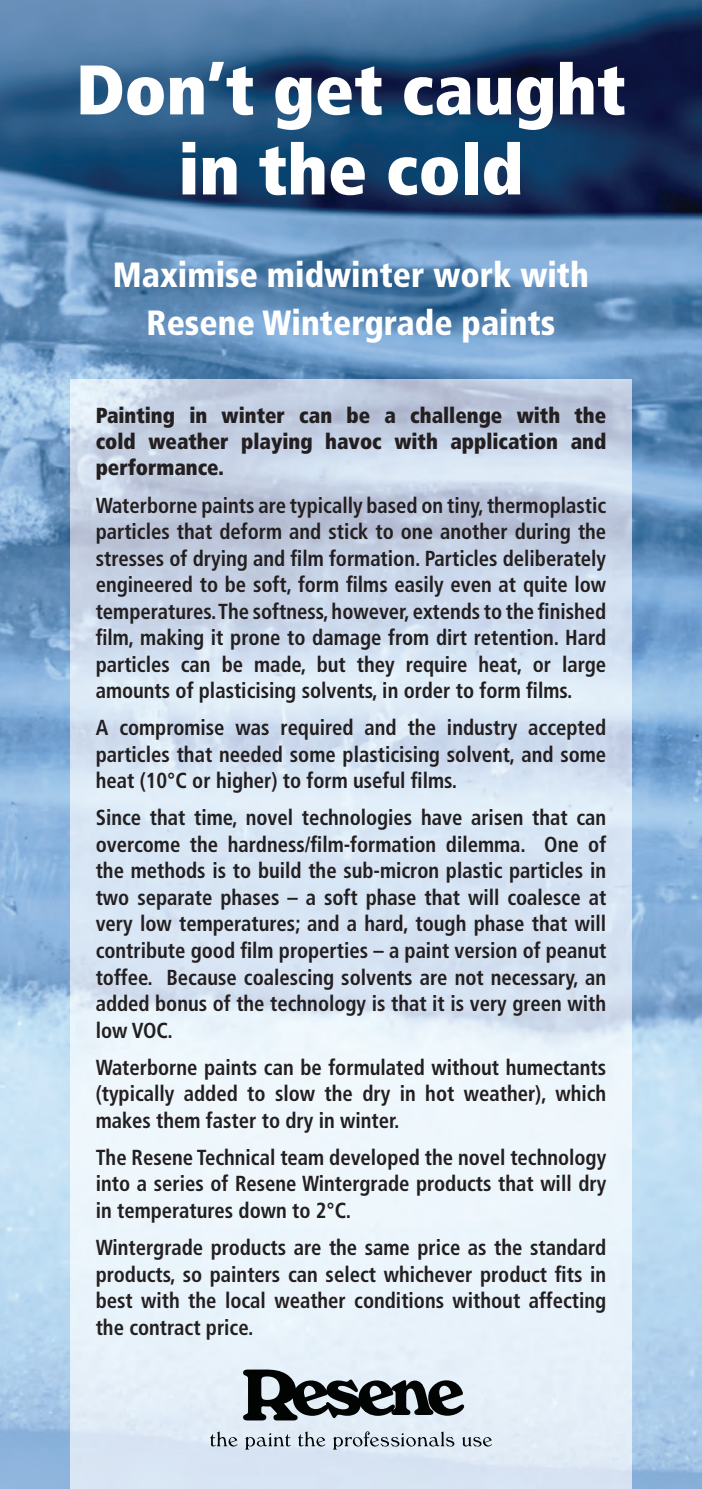
<style>
.page{position:relative;width:702px;height:1489px;background:#fff}
.page>*{position:absolute;margin:0;border:0;box-sizing:border-box;transform-origin:0 0}
.t1{font:900 condensed 70px/80px "Frutiger";color:#fff;text-align:center}
.t2{font:900 condensed 35px/47.5px "Frutiger";color:#fff;text-align:center}
.t3{font:700 condensed 21.75px/26.5px "Frutiger";color:#231f20;text-align:justify;scale:.95 1}
.t4{font:900 condensed 21.75px/26.2px "Frutiger";color:#231f20;text-align:justify;scale:.95 1}
</style>
<div class="page">
<img style="left:0;top:0;width:702px;height:1488px">
<img style="left:71px;top:379px;width:560px;height:1109px">
<svg style="left:210px;top:1431px;width:27px;height:15px"></svg>
<svg style="left:245px;top:1433px;width:46px;height:16px"></svg>
<svg style="left:298px;top:1431px;width:27px;height:15px"></svg>
<svg style="left:333px;top:1431px;width:121px;height:18px;background:#b5bfc8"></svg>
<svg style="left:462px;top:1436px;width:30px;height:10px"></svg>
<svg style="left:243px;top:1369px;width:221px;height:51px;background:#757c80"></svg>
<p class="t1" style="left:76px;top:50px;width:551px">Don’t get caught in the cold</p>
<p class="t2" style="left:113px;top:251px;width:477px">Maximise midwinter work with<br>Resene Wintergrade paints</p>
<p class="t4" style="left:96px;top:402px;width:539px">Painting in winter can be a challenge with the cold weather playing havoc with application and performance.</p>
<p class="t3" style="left:96px;top:491px;width:539px">Waterborne paints are typically based on tiny, thermoplastic particles that deform and stick to one another during the stresses of drying and film formation. Particles deliberately engineered to be soft, form films easily even at quite low temperatures. The softness, however, extends to the finished film, making it prone to damage from dirt retention. Hard particles can be made, but they require heat, or large amounts of plasticising solvents, in order to form films.</p>
<p class="t3" style="left:96px;top:714px;width:539px">A compromise was required and the industry accepted particles that needed some plasticising solvent, and some heat (10°C or higher) to form useful films.</p>
<p class="t3" style="left:96px;top:804px;width:539px">Since that time, novel technologies have arisen that can overcome the hardness/film-formation dilemma. One of the methods is to build the sub-micron plastic particles in two separate phases – a soft phase that will coalesce at very low temperatures; and a hard, tough phase that will contribute good film properties – a paint version of peanut toffee. Because coalescing solvents are not necessary, an added bonus of the technology is that it is very green with low VOC.</p>
<p class="t3" style="left:96px;top:1053px;width:539px">Waterborne paints can be formulated without humectants (typically added to slow the dry in hot weather), which makes them faster to dry in winter.</p>
<p class="t3" style="left:96px;top:1144px;width:539px">The Resene Technical team developed the novel technology into a series of Resene Wintergrade products that will dry in temperatures down to 2°C.</p>
<p class="t3" style="left:96px;top:1234px;width:539px">Wintergrade products are the same price as the standard products, so painters can select whichever product fits in best with the local weather conditions without affecting the contract price.</p>
</div>
